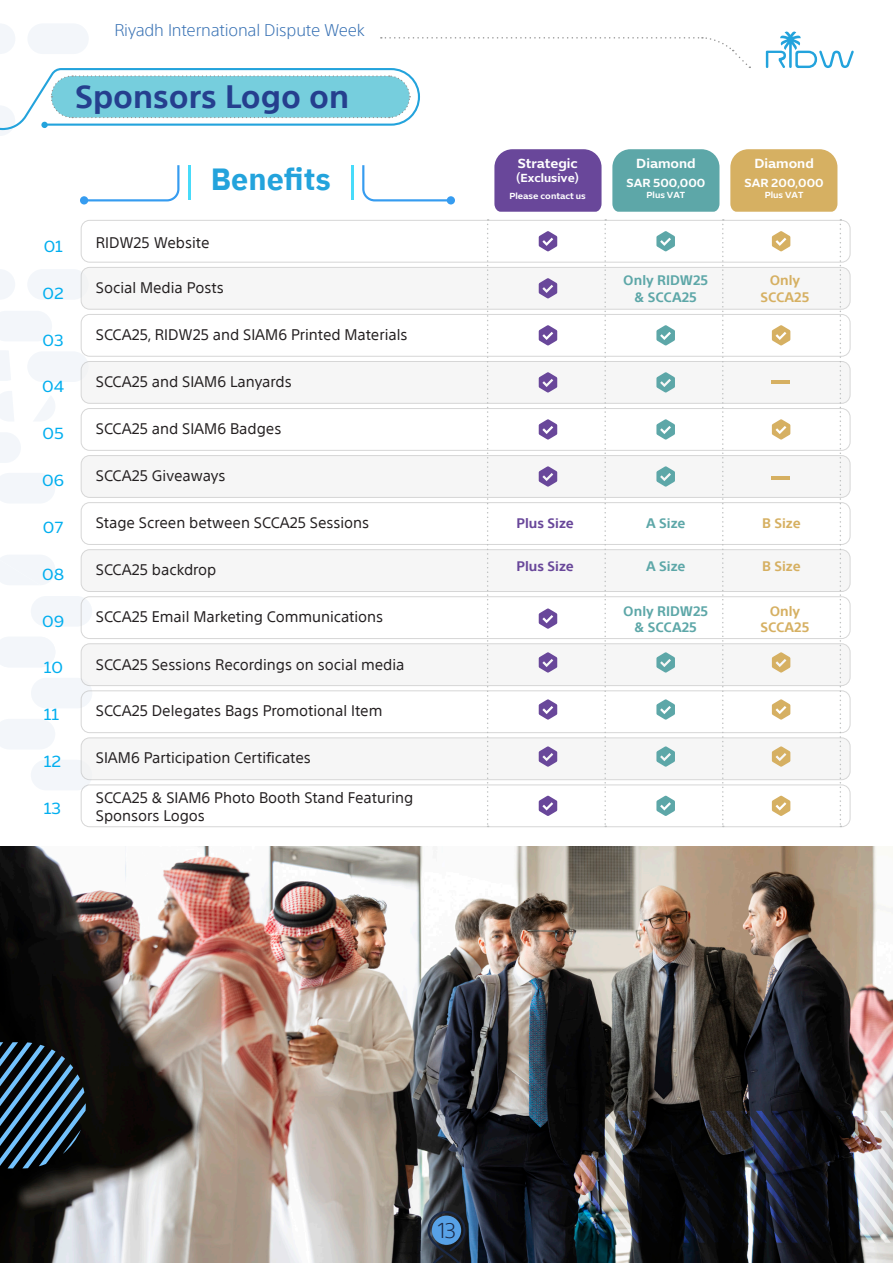
<style>
.page{position:relative;width:893px;height:1263px;background:#fff}
.page>*{position:absolute;margin:0;border:0;box-sizing:border-box;transform-origin:0 0}
.t1{font:700 31.65px "SST Arabic";color:#253f8e}
.t2{font:700 30.6px "IBM Plex Sans Arabic";color:#23a3dc}
.t3{font:300 21px "SST Arabic";color:#1a2844}
.t4{font:300 16.5px "SST Arabic";letter-spacing:-.01em;color:#3670b3}
.t5{font:16.5px "Expo Arabic";color:#00aeef}
.t6{font:15px/18px "SST Arabic";color:#231f20}
.t7{font:700 13.5px/16.2px "SST Arabic";color:#5da7a8;text-align:center}
.t8{font:700 13.5px/16.2px "SST Arabic";color:#d6b062;text-align:center}
.t9{font:600 13.5px "Expo Arabic";color:#fff}
.t10{font:700 13.5px "SST Arabic";color:#69479a}
.t11{font:600 12px "Expo Arabic";color:#fff}
.t12{font:600 9px "Expo Arabic";color:#fff}
</style>
<div class="page">
<svg style="left:766px;top:31px;width:88px;height:37px"></svg>
<svg style="left:0;top:130px;width:98px;height:660px"></svg>
<svg style="left:0;top:637px;width:92px;height:71px"></svg>
<svg style="left:0;top:350px;width:14px;height:72px"></svg>
<svg style="left:33px;top:395px;width:22px;height:27px"></svg>
<svg style="left:0;top:515px;width:55px;height:70px"></svg>
<svg style="left:0;top:24px;width:750px;height:106px"></svg>
<div style="left:81px;top:220px;width:769px;height:43px;border:1px solid #c2c2c2;border-radius:9px"></div>
<div style="left:81px;top:596px;width:769px;height:43px;border:1px solid #c2c2c2;border-radius:9px"></div>
<div style="left:81px;top:644px;width:769px;height:42px;background:#f2f2f2;border-radius:9px"></div>
<div style="left:81px;top:643px;width:769px;height:43px;border:1px solid #c2c2c2;border-radius:9px"></div>
<div style="left:81px;top:690px;width:769px;height:43px;border:1px solid #c2c2c2;border-radius:9px"></div>
<div style="left:81px;top:738px;width:769px;height:42px;background:#f2f2f2;border-radius:9px"></div>
<div style="left:81px;top:737px;width:769px;height:43px;border:1px solid #c2c2c2;border-radius:9px"></div>
<div style="left:81px;top:784px;width:769px;height:43px;border:1px solid #c2c2c2;border-radius:9px"></div>
<div style="left:81px;top:267px;width:769px;height:42px;background:#f2f2f2;border-radius:9px"></div>
<div style="left:81px;top:267px;width:769px;height:43px;border:1px solid #c2c2c2;border-radius:9px"></div>
<div style="left:81px;top:314px;width:769px;height:43px;border:1px solid #c2c2c2;border-radius:9px"></div>
<div style="left:81px;top:361px;width:769px;height:42px;background:#f2f2f2;border-radius:9px"></div>
<div style="left:81px;top:361px;width:769px;height:43px;border:1px solid #c2c2c2;border-radius:9px"></div>
<div style="left:81px;top:408px;width:769px;height:43px;border:1px solid #c2c2c2;border-radius:9px"></div>
<div style="left:81px;top:456px;width:769px;height:41px;background:#f2f2f2;border-radius:9px"></div>
<div style="left:81px;top:455px;width:769px;height:43px;border:1px solid #c2c2c2;border-radius:9px"></div>
<div style="left:81px;top:502px;width:769px;height:43px;border:1px solid #c2c2c2;border-radius:9px"></div>
<div style="left:81px;top:550px;width:769px;height:41px;background:#f2f2f2;border-radius:9px"></div>
<div style="left:81px;top:549px;width:769px;height:43px;border:1px solid #c2c2c2;border-radius:9px"></div>
<hr style="left:351px;top:165px;width:3px;height:35px;background:#47dbfa">
<svg style="left:362px;top:165px;width:87px;height:36px"></svg>
<div style="left:447px;top:196px;width:8px;height:8px;background:#369cf0;border-radius:50%"></div>
<hr style="left:188px;top:165px;width:2px;height:35px;background:#47dbfa">
<svg style="left:84px;top:165px;width:95px;height:36px"></svg>
<div style="left:80px;top:196px;width:8px;height:8px;background:#369cf0;border-radius:50%"></div>
<div style="left:612px;top:149px;width:107px;height:63px;background:#5da7a8"></div>
<div style="left:730px;top:149px;width:107px;height:63px;background:#d6b062"></div>
<div style="left:494px;top:149px;width:107px;height:63px;background:#69479a"></div>
<svg style="left:604px;top:219px;width:2px;height:608px"></svg>
<svg style="left:722px;top:219px;width:2px;height:608px"></svg>
<svg style="left:840px;top:219px;width:1px;height:608px"></svg>
<svg style="left:487px;top:219px;width:2px;height:608px"></svg>
<hr style="left:771px;top:381px;width:19px;height:3px;background:#d6b062">
<hr style="left:771px;top:476px;width:19px;height:4px;background:#d6b062">
<svg style="left:539px;top:231px;width:18px;height:20px"></svg>
<svg style="left:656px;top:231px;width:19px;height:20px"></svg>
<svg style="left:772px;top:231px;width:18px;height:20px"></svg>
<svg style="left:539px;top:372px;width:18px;height:21px"></svg>
<svg style="left:656px;top:372px;width:19px;height:21px"></svg>
<svg style="left:539px;top:652px;width:18px;height:21px"></svg>
<svg style="left:656px;top:652px;width:19px;height:21px"></svg>
<svg style="left:772px;top:652px;width:18px;height:21px"></svg>
<svg style="left:539px;top:419px;width:18px;height:21px"></svg>
<svg style="left:656px;top:419px;width:19px;height:21px"></svg>
<svg style="left:772px;top:419px;width:18px;height:21px"></svg>
<svg style="left:539px;top:699px;width:18px;height:21px"></svg>
<svg style="left:656px;top:699px;width:19px;height:21px"></svg>
<svg style="left:772px;top:699px;width:18px;height:21px"></svg>
<svg style="left:539px;top:325px;width:18px;height:21px"></svg>
<svg style="left:656px;top:325px;width:19px;height:21px"></svg>
<svg style="left:772px;top:325px;width:18px;height:21px"></svg>
<svg style="left:539px;top:608px;width:18px;height:21px"></svg>
<svg style="left:539px;top:278px;width:18px;height:20px"></svg>
<svg style="left:539px;top:466px;width:18px;height:21px"></svg>
<svg style="left:656px;top:466px;width:19px;height:21px"></svg>
<svg style="left:539px;top:746px;width:18px;height:21px"></svg>
<svg style="left:656px;top:746px;width:19px;height:21px"></svg>
<svg style="left:772px;top:746px;width:18px;height:21px"></svg>
<svg style="left:539px;top:796px;width:18px;height:20px"></svg>
<svg style="left:656px;top:796px;width:19px;height:20px"></svg>
<svg style="left:772px;top:796px;width:18px;height:20px"></svg>
<img style="left:0;top:846px;width:893px;height:417px">
<svg style="left:0;top:1042px;width:86px;height:126px;background:#263d4f"></svg>
<img style="left:561px;top:1111px;width:332px;height:131px">
<svg style="left:427px;top:1211px;width:38px;height:52px;background:#375371"></svg>
<p class="t4" style="left:114px;top:21px;width:252px">Riyadh International Dispute Week</p>
<p class="t1" style="left:75px;top:78px;width:276px">Sponsors Logo on</p>
<p class="t5" style="left:44px;top:234px;width:21px">01</p>
<p class="t5" style="left:43px;top:280px;width:23px">02</p>
<p class="t5" style="left:43px;top:327px;width:22px">03</p>
<p class="t5" style="left:42px;top:374px;width:23px">04</p>
<p class="t5" style="left:43px;top:421px;width:23px">05</p>
<p class="t5" style="left:42px;top:468px;width:24px">06</p>
<p class="t5" style="left:43px;top:515px;width:22px">07</p>
<p class="t5" style="left:42px;top:561px;width:24px">08</p>
<p class="t5" style="left:42px;top:608px;width:24px">09</p>
<p class="t5" style="left:44px;top:655px;width:21px">10</p>
<p class="t5" style="left:44px;top:702px;width:17px">11</p>
<p class="t5" style="left:44px;top:749px;width:19px">12</p>
<p class="t5" style="left:44px;top:796px;width:19px">13</p>
<p class="t9" style="left:518px;top:155px;width:62px">Strategic</p>
<p class="t2" style="left:211px;top:161px;width:121px">Benefits</p>
<p class="t11" style="left:517px;top:171px;width:64px">(Exclusive(</p>
<p class="t12" style="left:510px;top:190px;width:78px">Please contact us</p>
<p class="t6" style="left:96px;top:234px;width:115px">RIDW25 Website</p>
<p class="t6" style="left:96px;top:279px;width:129px">Social Media Posts</p>
<p class="t6" style="left:96px;top:326px;width:313px">SCCA25, RIDW25 and SIAM6 Printed Materials</p>
<p class="t6" style="left:96px;top:373px;width:197px">SCCA25 and SIAM6 Lanyards</p>
<p class="t6" style="left:96px;top:420px;width:187px">SCCA25 and SIAM6 Badges</p>
<p class="t6" style="left:96px;top:467px;width:131px">SCCA25 Giveaways</p>
<p class="t6" style="left:96px;top:514px;width:275px">Stage Screen between SCCA25 Sessions</p>
<p class="t6" style="left:96px;top:561px;width:122px">SCCA25 backdrop</p>
<p class="t6" style="left:96px;top:608px;width:289px">SCCA25 Email Marketing Communications</p>
<p class="t6" style="left:96px;top:656px;width:310px">SCCA25 Sessions Recordings on social media</p>
<p class="t6" style="left:96px;top:702px;width:288px">SCCA25 Delegates Bags Promotional Item</p>
<p class="t6" style="left:96px;top:749px;width:217px">SIAM6 Participation Certificates</p>
<p class="t6" style="left:96px;top:788px;width:319px">SCCA25 &amp; SIAM6 Photo Booth Stand Featuring<br>Sponsors Logos</p>
<p class="t10" style="left:516px;top:515px;width:59px">Plus Size</p>
<p class="t10" style="left:516px;top:558px;width:59px">Plus Size</p>
<p class="t9" style="left:636px;top:155px;width:61px">Diamond</p>
<p class="t12" style="left:647px;top:190px;width:40px">Plus VAT</p>
<p class="t11" style="left:626px;top:176px;width:80px">SAR 500,000</p>
<p class="t9" style="left:754px;top:155px;width:61px">Diamond</p>
<p class="t12" style="left:765px;top:190px;width:40px">Plus VAT</p>
<p class="t11" style="left:745px;top:176px;width:81px">SAR 200,000</p>
<p class="t7" style="left:623px;top:273px;width:86px">Only RIDW25 &amp; SCCA25</p>
<p class="t8" style="left:760px;top:273px;width:50px">Only<br>SCCA25</p>
<p class="t7" style="left:646px;top:515px;width:41px">A Size</p>
<p class="t8" style="left:762px;top:515px;width:40px">B Size</p>
<p class="t7" style="left:646px;top:558px;width:41px">A Size</p>
<p class="t8" style="left:762px;top:558px;width:40px">B Size</p>
<p class="t7" style="left:623px;top:603px;width:86px">Only RIDW25 &amp; SCCA25</p>
<p class="t8" style="left:760px;top:603px;width:50px">Only<br>SCCA25</p>
<p class="t3" style="left:438px;top:1218px;width:20px">13</p>
</div>
